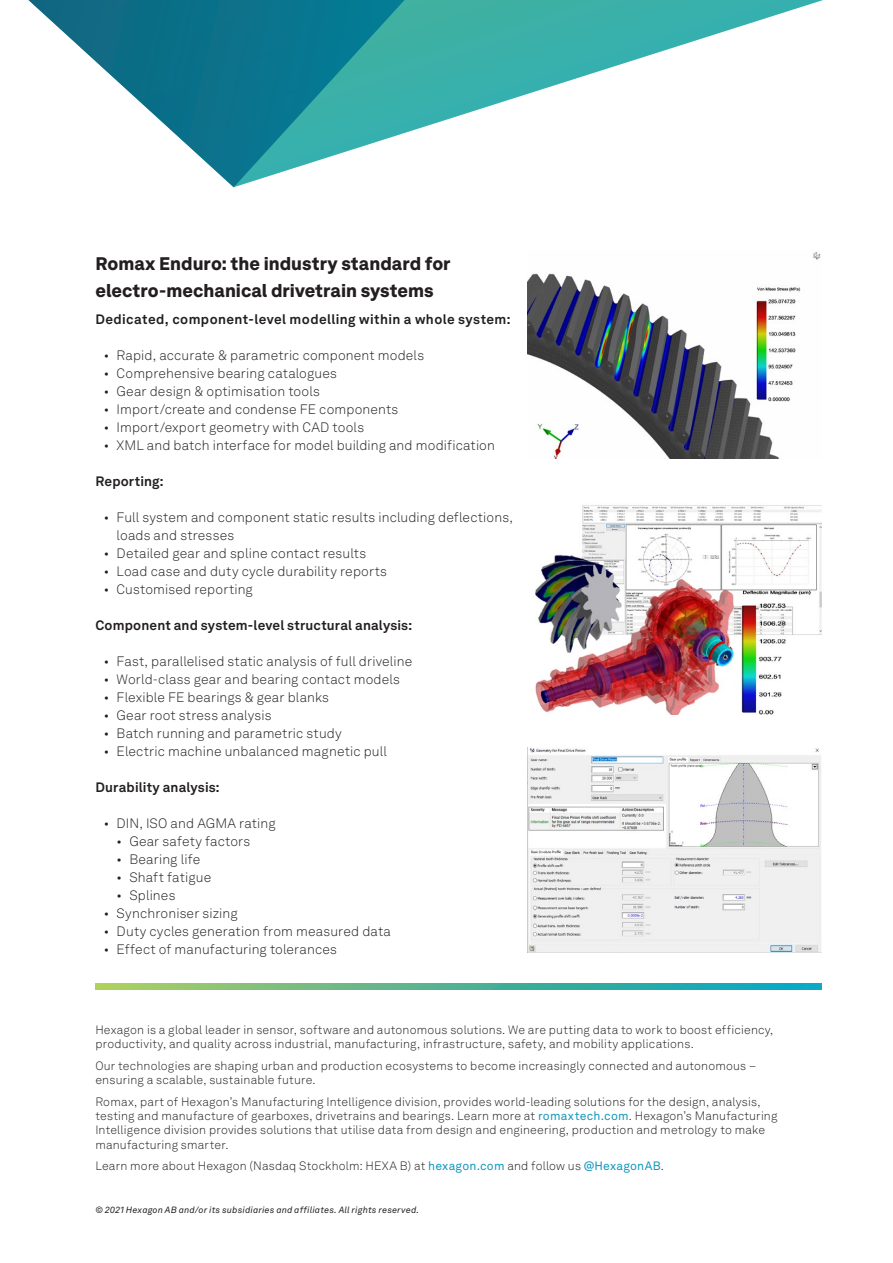
<style>
.page{position:relative;width:893px;height:1263px;background:#fff}
.page>*{position:absolute;margin:0;border:0;box-sizing:border-box;transform-origin:0 0}
.t1{font:900 18px/27px "Hexagon Akkurat";color:#231f20}
.t2{font:300 13.5px/18px "Hexagon Akkurat";letter-spacing:.01em;color:#231f20}
.t3{font:700 13.5px "Hexagon Akkurat";letter-spacing:.015em;color:#231f20}
.t4{font:300 12px/14.2px "Hexagon Akkurat";letter-spacing:.015em;color:#231f20}
.t5{font:italic 9px "Hexagon Akkurat";letter-spacing:.025em;color:#231f20}
.s1{font-weight:400;color:#1497ba}
</style>
<div class="page">
<img style="left:535px;top:505px;width:286px;height:209px">
<svg style="left:28px;top:0;width:795px;height:187px"></svg>
<img style="left:527px;top:748px;width:294px;height:204px">
<img style="left:527px;top:252px;width:294px;height:207px">
<svg style="left:95px;top:984px;width:726px;height:6px;background:#52b592"></svg>
<h1 class="t1" style="left:95px;top:248px;width:357px">Romax Enduro: the industry standard for electro-mechanical drivetrain systems</h1>
<p class="t3" style="left:95px;top:308px;width:417px">Dedicated, component-level modelling within a whole system:</p>
<p class="t2" style="left:104px;top:345px;width:322px">• Rapid, accurate &amp; parametric component models</p>
<p class="t2" style="left:104px;top:363px;width:235px">• Comprehensive bearing catalogues</p>
<p class="t2" style="left:104px;top:381px;width:217px">• Gear design &amp; optimisation tools</p>
<p class="t2" style="left:104px;top:399px;width:296px">• Import/create and condense FE components</p>
<p class="t2" style="left:104px;top:417px;width:262px">• Import/export geometry with CAD tools</p>
<p class="t2" style="left:104px;top:435px;width:393px">• XML and batch interface for model building and modification</p>
<p class="t3" style="left:95px;top:470px;width:70px">Reporting:</p>
<p class="t2" style="left:117px;top:507px;width:398px;text-indent:-13px">• Full system and component static results including deflections, loads and stresses</p>
<p class="t2" style="left:104px;top:543px;width:264px">• Detailed gear and spline contact results</p>
<p class="t2" style="left:104px;top:561px;width:285px">• Load case and duty cycle durability reports</p>
<p class="t2" style="left:104px;top:579px;width:150px">• Customised reporting</p>
<p class="t3" style="left:95px;top:614px;width:318px">Component and system-level structural analysis:</p>
<p class="t2" style="left:104px;top:651px;width:310px">• Fast, parallelised static analysis of full driveline</p>
<p class="t2" style="left:104px;top:669px;width:298px">• World-class gear and bearing contact models</p>
<p class="t2" style="left:104px;top:687px;width:227px">• Flexible FE bearings &amp; gear blanks</p>
<p class="t2" style="left:104px;top:705px;width:169px">• Gear root stress analysis</p>
<p class="t2" style="left:104px;top:723px;width:239px">• Batch running and parametric study</p>
<p class="t2" style="left:104px;top:741px;width:284px">• Electric machine unbalanced magnetic pull</p>
<p class="t3" style="left:95px;top:776px;width:126px">Durability analysis:</p>
<p class="t2" style="left:104px;top:813px;width:173px">• DIN, ISO and AGMA rating</p>
<p class="t2" style="left:117px;top:831px;width:135px">• Gear safety factors</p>
<p class="t2" style="left:117px;top:849px;width:85px">• Bearing life</p>
<p class="t2" style="left:117px;top:867px;width:96px">• Shaft fatigue</p>
<p class="t2" style="left:117px;top:885px;width:60px">• Splines</p>
<p class="t2" style="left:104px;top:903px;width:135px">• Synchroniser sizing</p>
<p class="t2" style="left:104px;top:921px;width:289px">• Duty cycles generation from measured data</p>
<p class="t2" style="left:104px;top:939px;width:235px">• Effect of manufacturing tolerances</p>
<p class="t4" style="left:95px;top:1022px;width:679px">Hexagon is a global leader in sensor, software and autonomous solutions. We are putting data to work to boost efficiency, productivity, and quality across industrial, manufacturing, infrastructure, safety, and mobility applications.</p>
<p class="t4" style="left:95px;top:1058px;width:662px">Our technologies are shaping urban and production ecosystems to become increasingly connected and autonomous – ensuring a scalable, sustainable future.</p>
<p class="t4" style="left:95px;top:1094px;width:684px">Romax, part of Hexagon’s Manufacturing Intelligence division, provides world-leading solutions for the design, analysis, testing and manufacture of gearboxes, drivetrains and bearings. Learn more at <span class="s1">romaxtech.com</span>. Hexagon’s Manufacturing Intelligence division provides solutions that utilise data from design and engineering, production and metrology to make manufacturing smarter.</p>
<p class="t4" style="left:95px;top:1159px;width:570px">Learn more about Hexagon (Nasdaq Stockholm: HEXA B) at <span class="s1">hexagon.com</span> and follow us <span class="s1">@HexagonAB</span>.</p>
<p class="t5" style="left:95px;top:1203px;width:325px">© 2021 Hexagon AB and/or its subsidiaries and affiliates. All rights reserved.</p>
</div>
